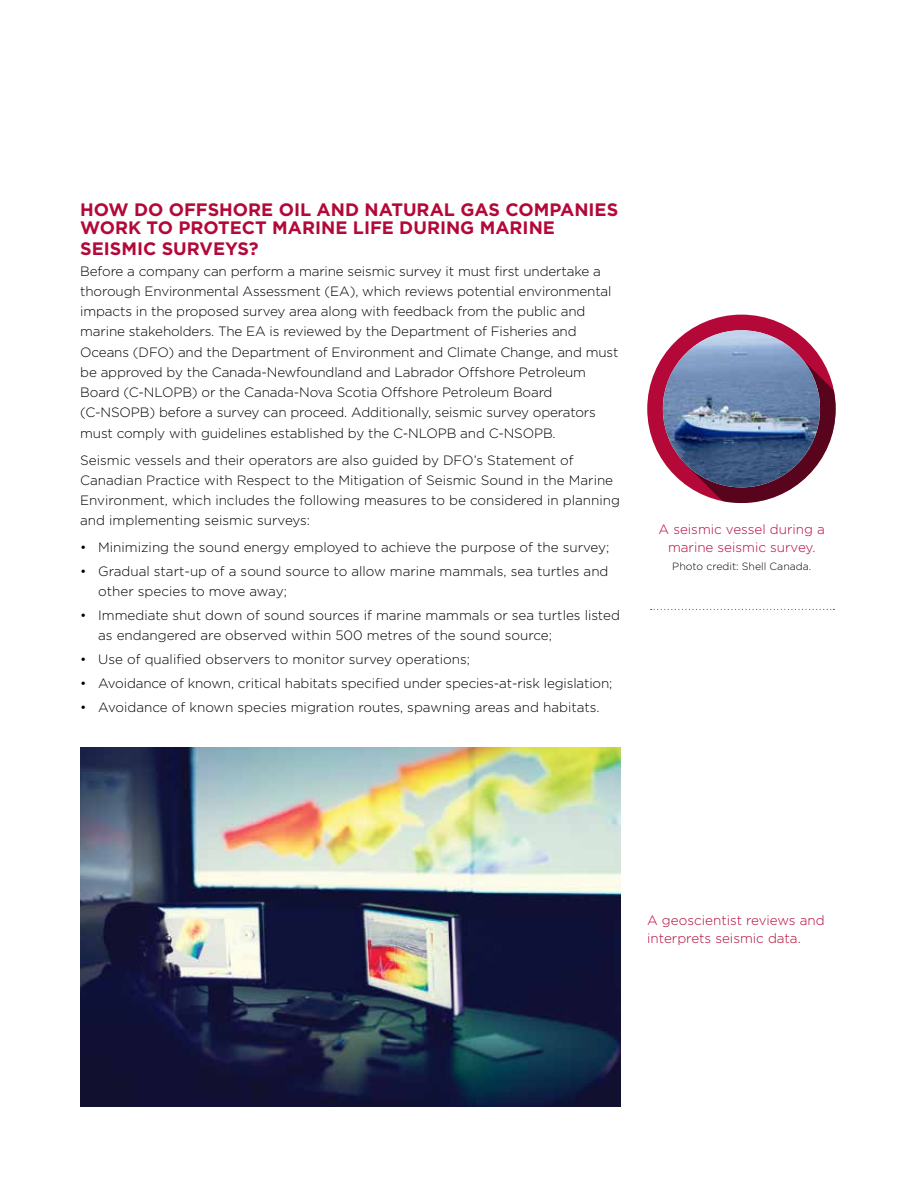
<style>
.page{position:relative;width:918px;height:1188px;background:#fff}
.page>*{position:absolute;margin:0;border:0;box-sizing:border-box;transform-origin:0 0}
.t1{font:700 18px/18px "Gotham";color:#b30838}
.t2{font:300 13.5px/20.2px "Gotham";letter-spacing:-.01em;color:#000}
.t3{font:300 13.5px/18px "Gotham";color:#b30838;text-align:center}
.t4{font:300 10.5px "Gotham";color:#000}
</style>
<div class="page">
<img style="left:80px;top:748px;width:540px;height:358px">
<svg style="left:651px;top:609px;width:183px;height:1px"></svg>
<div style="left:647px;top:315px;width:189px;height:188px;background:#b30838;border-radius:50%"></div>
<svg style="left:689px;top:357px;width:147px;height:146px"></svg>
<img style="left:663px;top:330px;width:157px;height:157px">
<h1 class="t1" style="left:80px;top:200px;width:539px">HOW DO OFFSHORE OIL AND NATURAL GAS COMPANIES<br>WORK TO PROTECT MARINE LIFE DURING MARINE</h1>
<h1 class="t1" style="left:80px;top:240px;width:180px">SEISMIC SURVEYS?</h1>
<p class="t2" style="left:80px;top:260px;width:540px">Before a company can perform a marine seismic survey it must first undertake a thorough Environmental Assessment (EA), which reviews potential environmental impacts in the proposed survey area along with feedback from the public and marine stakeholders. The EA is reviewed by the Department of Fisheries and Oceans (DFO) and the Department of Environment and Climate Change, and must be approved by the Canada-Newfoundland and Labrador Offshore Petroleum Board (C-NLOPB) or the Canada-Nova Scotia Offshore Petroleum Board (C-NSOPB) before a survey can proceed. Additionally, seismic survey operators must comply with guidelines established by the C-NLOPB and C-NSOPB.</p>
<p class="t2" style="left:80px;top:449px;width:541px">Seismic vessels and their operators are also guided by DFO’s Statement of Canadian Practice with Respect to the Mitigation of Seismic Sound in the Marine Environment, which includes the following measures to be considered in planning and implementing seismic surveys:</p>
<p class="t2" style="left:80px;top:537px;width:531px">• Minimizing the sound energy employed to achieve the purpose of the survey;</p>
<p class="t2" style="left:98px;top:561px;width:512px;text-indent:-18px">• Gradual start-up of a sound source to allow marine mammals, sea turtles and other species to move away;</p>
<p class="t2" style="left:98px;top:605px;width:523px;text-indent:-18px">• Immediate shut down of sound sources if marine mammals or sea turtles listed as endangered are observed within 500 metres of the sound source;</p>
<p class="t2" style="left:80px;top:649px;width:391px">• Use of qualified observers to monitor survey operations;</p>
<p class="t2" style="left:80px;top:673px;width:534px">• Avoidance of known, critical habitats specified under species-at-risk legislation;</p>
<p class="t2" style="left:80px;top:696px;width:521px">• Avoidance of known species migration routes, spawning areas and habitats.</p>
<p class="t3" style="left:659px;top:520px;width:168px">A seismic vessel during a marine seismic survey.</p>
<p class="t4" style="left:672px;top:559px;width:140px">Photo credit: Shell Canada.</p>
<p class="t3" style="left:647px;top:911px;width:179px;text-align:left">A geoscientist reviews and interprets seismic data.</p>
</div>
